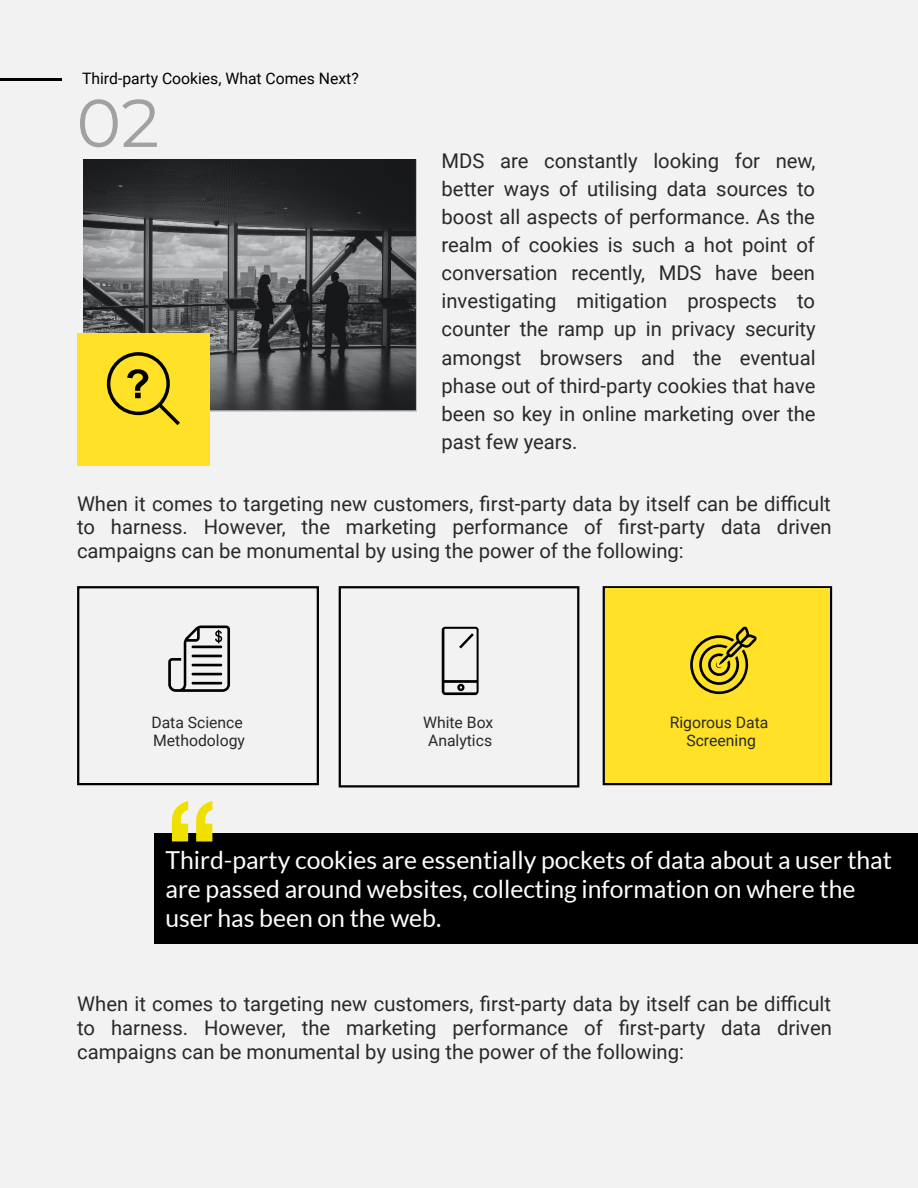
<style>
.page{position:relative;width:918px;height:1188px;background:#f2f2f2}
.page>*{position:absolute;margin:0;border:0;box-sizing:border-box;transform-origin:0 0}
.t1{font:67.5px "Montserrat";color:#a0a1a3}
.t2{font:24.75px/29.2px "Lato";color:#fff}
.t3{font:20.25px/28.2px "Roboto";color:#292929;text-align:justify}
.t4{font:15.75px/18px "Roboto";color:#292929;text-align:center}
.t5{font:15.75px "Roboto";color:#000}
</style>
<div class="page">
<hr style="left:0;top:79px;width:62px;height:2px;background:#000">
<img style="left:83px;top:160px;width:333px;height:252px">
<div style="left:77px;top:333px;width:133px;height:133px;background:#ffe227"></div>
<svg style="left:107px;top:352px;width:73px;height:73px"></svg>
<div style="left:77px;top:586px;width:242px;height:199px;border:2px solid #000"></div>
<div style="left:603px;top:586px;width:229px;height:199px;border:2px solid #000"></div>
<div style="left:605px;top:588px;width:225px;height:195px;background:#ffe227"></div>
<div style="left:339px;top:586px;width:240px;height:202px;border:2px solid #000"></div>
<svg style="left:168px;top:626px;width:62px;height:66px"></svg>
<svg style="left:442px;top:627px;width:37px;height:68px"></svg>
<svg style="left:690px;top:627px;width:67px;height:67px"></svg>
<div style="left:154px;top:834px;width:764px;height:110px;background:#000"></div>
<svg style="left:172px;top:801px;width:40px;height:41px"></svg>
<p class="t5" style="left:82px;top:70px;width:278px">Third-party Cookies, What Comes Next?</p>
<h1 class="t1" style="left:76px;top:82px;width:84px">02</h1>
<p class="t3" style="left:442px;top:147px;width:376px">MDS are constantly looking for new, better ways of utilising data sources to boost all aspects of performance. As the realm of cookies is such a hot point of conversation recently, MDS have been investigating mitigation prospects to counter the ramp up in privacy security amongst browsers and the eventual phase out of third-party cookies that have been so key in online marketing over the past few years.</p>
<p class="t3" style="left:77px;top:492px;width:756px;line-height:23.7px">When it comes to targeting new customers, fi rst-party data by itself can be diffi cult to harness. However, the marketing performance of fi rst-party data driven campaigns can be monumental by using the power of the following:</p>
<p class="t4" style="left:151px;top:713px;width:95px;text-align:left">Data Science<br>Methodology</p>
<p class="t4" style="left:423px;top:713px;width:72px">White Box<br>Analytics</p>
<p class="t4" style="left:670px;top:713px;width:100px">Rigorous Data<br>Screening</p>
<p class="t2" style="left:165px;top:845px;width:728px">Third-party cookies are essentially pockets of data about a user that are passed around websites, collecting information on where the user has been on the web.</p>
<p class="t3" style="left:77px;top:993px;width:756px;line-height:23.7px">When it comes to targeting new customers, fi rst-party data by itself can be diffi cult to harness. However, the marketing performance of fi rst-party data driven campaigns can be monumental by using the power of the following:</p>
</div>
